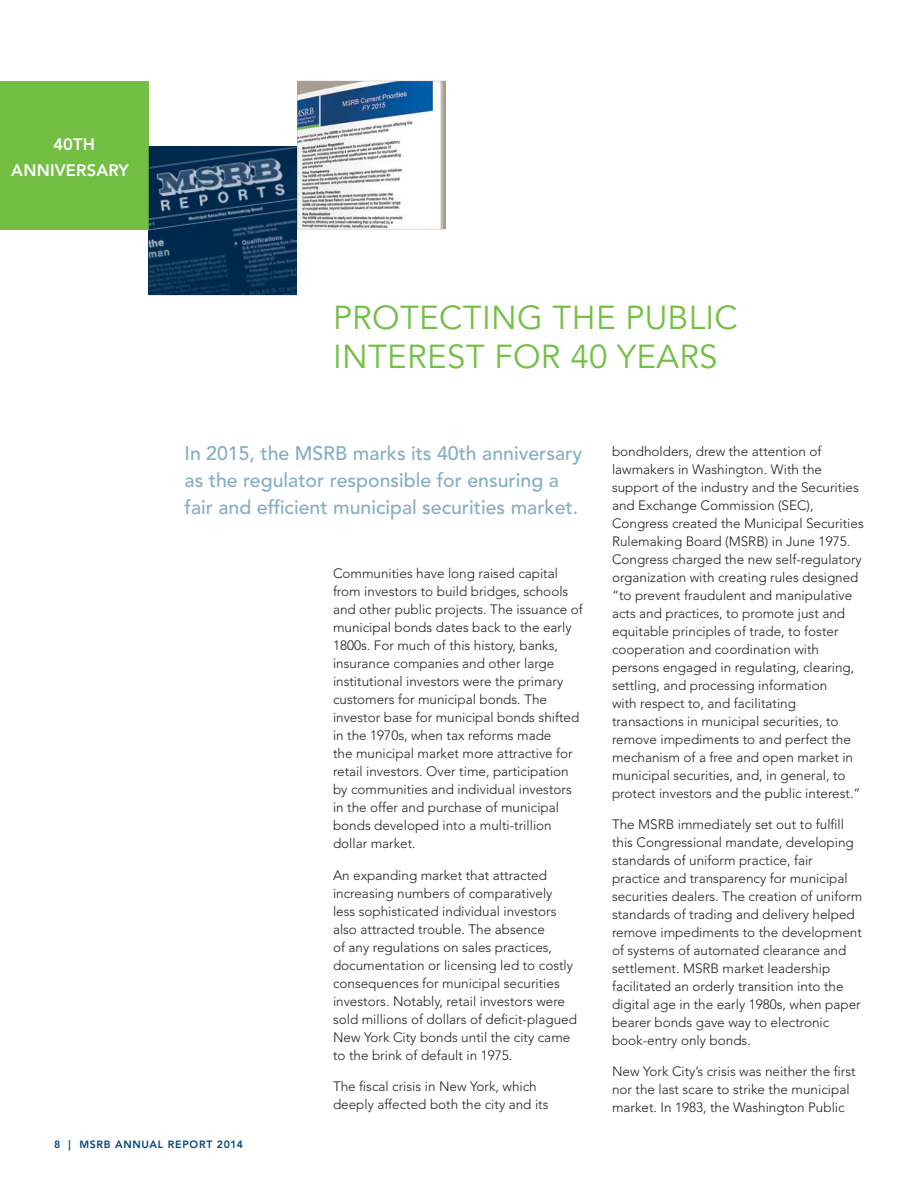
<style>
.page{position:relative;width:918px;height:1188px;background:#fff}
.page>*{position:absolute;margin:0;border:0;box-sizing:border-box;transform-origin:0 0}
.t1{font:33px/39.6px "Avenir LT Std";letter-spacing:.01em;color:#72bf44}
.t2{font:500 19.5px/27px "Avenir LT Std";color:#84aec3}
.t3{font:800 16.5px/25.5px "Avenir LT Std";letter-spacing:.01em;color:#fff;text-align:center}
.t4{font:300 13.5px/18px "Avenir LT Std";color:#231f20}
.t5{font:800 10.5px "Avenir LT Std";letter-spacing:.07em;color:#00467f}
</style>
<div class="page">
<svg style="left:297px;top:81px;width:148px;height:148px"></svg>
<img style="left:149px;top:147px;width:148px;height:148px">
<div style="left:0;top:81px;width:149px;height:148px;background:#72bf44"></div>
<p class="t3" style="left:11px;top:132px;width:119px">40TH<br>ANNIVERSARY</p>
<h1 class="t1" style="left:333px;top:298px;width:406px">PROTECTING THE PUBLIC<br>INTEREST FOR 40 YEARS</h1>
<h2 class="t2" style="left:185px;top:441px;width:399px">In 2015, the MSRB marks its 40th anniversary as the regulator responsible for ensuring a fair and efficient municipal securities market.</h2>
<p class="t4" style="left:333px;top:566px;width:251px">Communities have long raised capital from investors to build bridges, schools and other public projects. The issuance of municipal bonds dates back to the early 1800s. For much of this history, banks, insurance companies and other large institutional investors were the primary customers for municipal bonds. The investor base for municipal bonds shifted in the 1970s, when tax reforms made<br>the municipal market more attractive for retail investors. Over time, participation by communities and individual investors in the offer and purchase of municipal bonds developed into a multi-trillion dollar market.</p>
<p class="t4" style="left:333px;top:867px;width:246px">An expanding market that attracted increasing numbers of comparatively less sophisticated individual investors also attracted trouble. The absence<br>of any regulations on sales practices, documentation or licensing led to costly consequences for municipal securities investors. Notably, retail investors were sold millions of dollars of deficit-plagued New York City bonds until the city came to the brink of default in 1975.</p>
<p class="t4" style="left:333px;top:1079px;width:217px">The fiscal crisis in New York, which deeply affected both the city and its</p>
<p class="t4" style="left:612px;top:443px;width:253px">bondholders, drew the attention of lawmakers in Washington. With the support of the industry and the Securities and Exchange Commission (SEC), Congress created the Municipal Securities Rulemaking Board (MSRB) in June 1975.<br>Congress charged the new self-regulatory organization with creating rules designed “to prevent fraudulent and manipulative acts and practices, to promote just and equitable principles of trade, to foster cooperation and coordination with persons engaged in regulating, clearing, settling, and processing information<br>with respect to, and facilitating transactions in municipal securities, to remove impediments to and perfect the mechanism of a free and open market in municipal securities, and, in general, to protect investors and the public interest.”</p>
<p class="t4" style="left:612px;top:816px;width:252px">The MSRB immediately set out to fulfill this Congressional mandate, developing standards of uniform practice, fair practice and transparency for municipal securities dealers. The creation of uniform standards of trading and delivery helped remove impediments to the development of systems of automated clearance and settlement. MSRB market leadership facilitated an orderly transition into the digital age in the early 1980s, when paper bearer bonds gave way to electronic book-entry only bonds.</p>
<p class="t4" style="left:612px;top:1064px;width:245px">New York City’s crisis was neither the first nor the last scare to strike the municipal market. In 1983, the Washington Public</p>
<p class="t5" style="left:54px;top:1138px;width:191px">8 | MSRB ANNUAL REPORT 2014</p>
</div>
